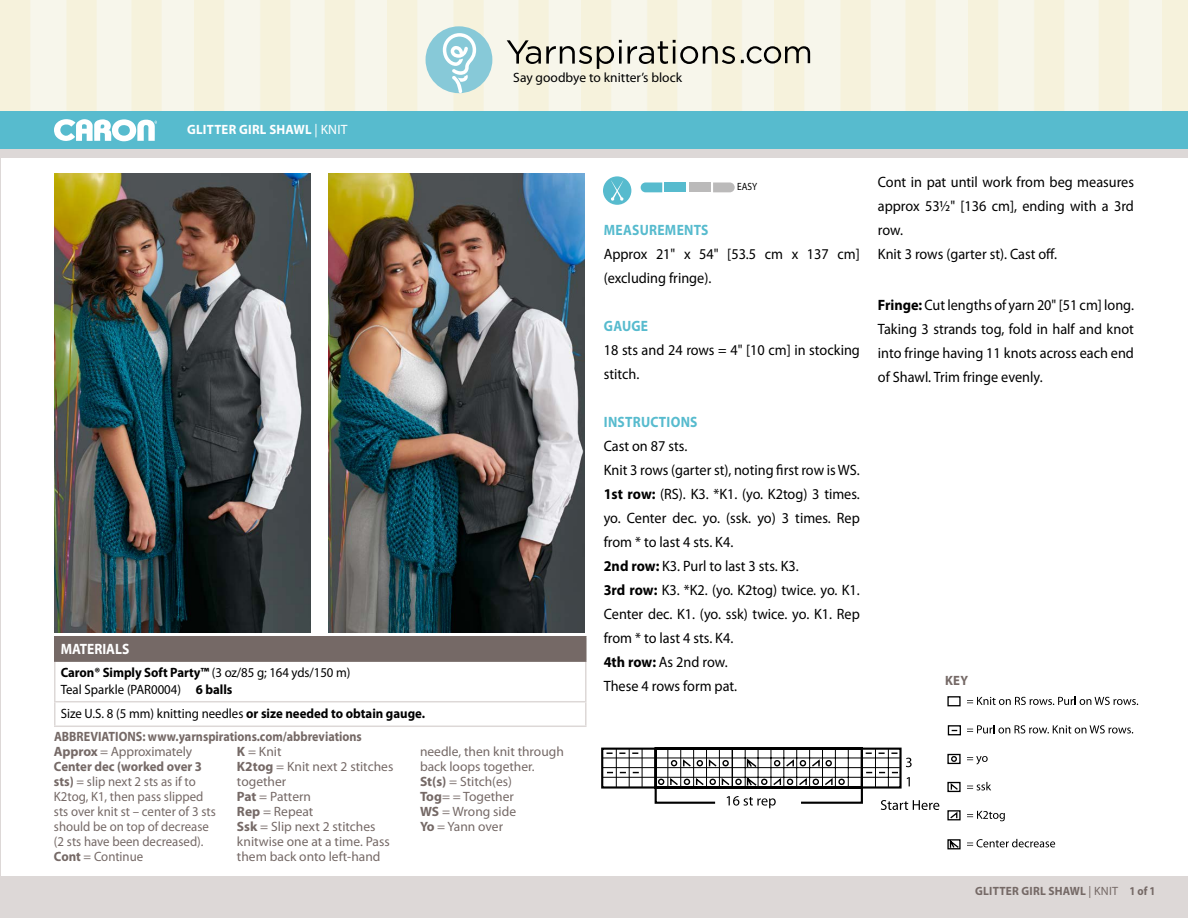
<style>
.page{position:relative;width:1188px;height:918px;background:#fff}
.page>*{position:absolute;margin:0;border:0;box-sizing:border-box;transform-origin:0 0}
.t1{font:15px/24px "Myriad Pro";color:#000;scale:.95 1}
.t2{font:700 15px "Myriad Pro";letter-spacing:.02em;color:#57bbce;scale:.9 1}
.t3{font:700 15px "Myriad Pro";color:#fff;scale:.9 1}
.t4{font:13.5px/15px "Myriad Pro";color:#756966}
.t5{font:13.5px/16.5px "Myriad Pro";color:#000;scale:.95 1}
.t6{font:13.5px "Myriad Pro";color:#000}
.t7{font:700 13.5px "Myriad Pro";letter-spacing:.02em;color:#fff;scale:.95 1}
.t8{font:700 13.5px "Myriad Pro";color:#756966;scale:.95 1}
.t9{font:700 12px "Myriad Pro";letter-spacing:.02em;color:#756966;scale:.95 1}
.t10{font:10.5px "Myriad Pro";color:#000;scale:.9 1}
.s1{font-weight:400}
.s2{font-weight:700}
</style>
<div class="page">
<img style="left:1px;top:1px;width:1187px;height:110px">
<div style="left:0;top:111px;width:1188px;height:38px;background:#57bbce"></div>
<svg style="left:54px;top:119px;width:103px;height:22px"></svg>
<div style="left:426px;top:26px;width:66px;height:67px;background:#87c9d8;border-radius:50%"></div>
<svg style="left:443px;top:33px;width:33px;height:60px"></svg>
<div style="left:0;top:149px;width:1188px;height:769px;background:#ddd8d7"></div>
<div style="left:1px;top:158px;width:1187px;height:717px;background:#fff"></div>
<svg style="left:507px;top:40px;width:228px;height:29px;background:#c4c2b5"></svg>
<svg style="left:741px;top:46px;width:69px;height:18px"></svg>
<svg style="left:641px;top:182px;width:21px;height:10px"></svg>
<div style="left:665px;top:182px;width:21px;height:10px;background:#57bbce"></div>
<div style="left:689px;top:182px;width:22px;height:10px;background:#bbbaba"></div>
<svg style="left:713px;top:182px;width:22px;height:10px"></svg>
<div style="left:55px;top:637px;width:531px;height:24px;background:#756966"></div>
<hr style="left:54px;top:638px;width:2px;height:22px;background:#756966">
<hr style="left:585px;top:638px;width:2px;height:22px;background:#756966">
<hr style="left:54px;top:636px;width:533px;height:2px;background:#756966">
<hr style="left:54px;top:662px;width:2px;height:39px;background:#ddd8d7">
<hr style="left:585px;top:662px;width:2px;height:39px;background:#ddd8d7">
<hr style="left:54px;top:660px;width:533px;height:2px;background:#756966">
<hr style="left:54px;top:702px;width:2px;height:24px;background:#ddd8d7">
<hr style="left:585px;top:702px;width:2px;height:24px;background:#ddd8d7">
<hr style="left:54px;top:701px;width:533px;height:1px;background:#ddd8d7">
<hr style="left:54px;top:726px;width:533px;height:1px;background:#ddd8d7">
<div style="left:603px;top:176px;width:28px;height:29px;background:#57bbce;border-radius:50%"></div>
<svg style="left:611px;top:180px;width:13px;height:21px"></svg>
<img style="left:54px;top:174px;width:256px;height:458px">
<img style="left:328px;top:174px;width:257px;height:458px">
<svg style="left:601px;top:747px;width:338px;height:63px"></svg>
<svg style="left:947px;top:696px;width:191px;height:154px"></svg>
<p class="t7" style="left:187px;top:120px;width:171px">GLITTER GIRL SHAWL <span class="s1">| KNIT</span></p>
<p class="t3" style="left:61px;top:639px;width:78px">MATERIALS</p>
<p class="t5" style="left:61px;top:664px;width:306px"><span class="s2">Caron® Simply Soft Party™</span> (3 oz/85 g; 164 yds/150 m)<br>Teal Sparkle (PAR0004) <span class="s2">6 balls</span></p>
<p class="t5" style="left:61px;top:705px;width:385px">Size U.S. 8 (5 mm) knitting needles <span class="s2">or size needed to obtain gauge.</span></p>
<p class="t6" style="left:513px;top:69px;width:170px">Say goodbye to knitter’s block</p>
<p class="t10" style="left:737px;top:180px;width:24px">EASY</p>
<p class="t2" style="left:604px;top:220px;width:118px">MEASUREMENTS</p>
<p class="t1" style="left:604px;top:241px;width:271px">Approx 21" x 54" [53.5 cm x 137 cm] (excluding fringe).</p>
<p class="t2" style="left:604px;top:316px;width:51px">GAUGE</p>
<p class="t1" style="left:604px;top:337px;width:271px">18 sts and 24 rows = 4" [10 cm] in stocking stitch.</p>
<p class="t2" style="left:604px;top:412px;width:106px">INSTRUCTIONS</p>
<p class="t1" style="left:604px;top:433px;width:271px">Cast on 87 sts.<br>Knit 3 rows (garter st), noting first row is WS.<br><span class="s2">1st row:</span> (RS). K3. *K1. (yo. K2tog) 3 times. yo. Center dec. yo. (ssk. yo) 3 times. Rep from * to last 4 sts. K4.<br><span class="s2">2nd row:</span> K3. Purl to last 3 sts. K3.<br><span class="s2">3rd row:</span> K3. *K2. (yo. K2tog) twice. yo. K1.<br>Center dec. K1. (yo. ssk) twice. yo. K1. Rep from * to last 4 sts. K4.<br><span class="s2">4th row:</span> As 2nd row.<br>These 4 rows form pat.</p>
<p class="t4" style="left:54px;top:728px;width:309px"><span class="s2">ABBREVIATIONS: www.yarnspirations.com/abbreviations<br>Approx</span> = Approximately<br><span class="s2">Center dec (worked over 3<br>sts)</span> = slip next 2 sts as if to<br>K2tog, K1, then pass slipped<br>sts over knit st – center of 3 sts<br>should be on top of decrease<br>(2 sts have been decreased).<br><span class="s2">Cont</span> = Continue</p>
<p class="t4" style="left:237px;top:744px;width:158px"><span class="s2">K</span> = Knit<br><span class="s2">K2tog</span> = Knit next 2 stitches together<br><span class="s2">Pat</span> = Pattern<br><span class="s2">Rep</span> = Repeat<br><span class="s2">Ssk</span> = Slip next 2 stitches knitwise one at a time. Pass them back onto left-hand</p>
<p class="t4" style="left:420px;top:744px;width:145px">needle, then knit through back loops together.<br><span class="s2">St(s)</span> = Stitch(es)<br><span class="s2">Tog</span>= = Together<br><span class="s2">WS</span> = Wrong side<br><span class="s2">Yo</span> = Yann over</p>
<p class="t1" style="left:878px;top:169px;width:271px">Cont in pat until work from beg measures approx 53½" [136 cm], ending with a 3rd row.<br>Knit 3 rows (garter st). Cast off.</p>
<p class="t1" style="left:878px;top:292px;width:271px;text-align:justify"><span class="s2">Fringe:</span> Cut lengths of yarn 20" [51 cm] long.<br>Taking 3 strands tog, fold in half and knot into fringe having 11 knots across each end of Shawl. Trim fringe evenly.</p>
<p class="t8" style="left:945px;top:672px;width:26px">KEY</p>
<p class="t9" style="left:975px;top:883px;width:191px">GLITTER GIRL SHAWL <span class="s1">| KNIT</span> 1 of 1</p>
</div>
